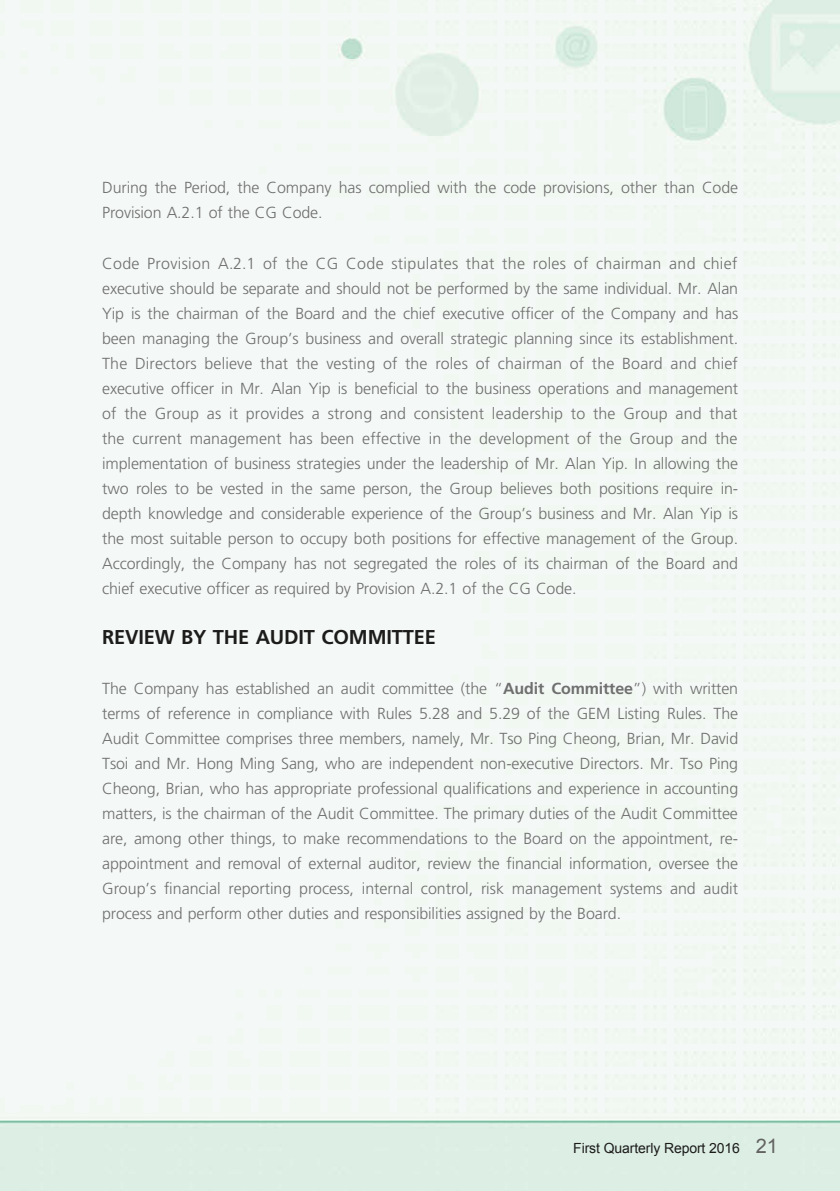
<style>
.page{position:relative;width:840px;height:1191px;background:#fff}
.page>*{position:absolute;margin:0;border:0;box-sizing:border-box;transform-origin:0 0}
.t1{font:700 20px "Frutiger LT Std";letter-spacing:-.01em;color:#1c1c1b}
.t2{font:300 16px/25px "Frutiger LT Std";letter-spacing:-.01em;color:#6f6f6f;text-align:justify}
.t3{font:14px "Arial";letter-spacing:-.01em;color:#1c1c1b}
.s1{font-weight:700}
.s2{font-size:20px;color:#636362}
</style>
<div class="page">
<p class="t2" style="left:102px;top:176px;width:637px">During the Period, the Company has complied with the code provisions, other than Code<br>Provision A.2.1 of the CG Code.</p>
<p class="t2" style="left:102px;top:251px;width:637px">Code Provision A.2.1 of the CG Code stipulates that the roles of chairman and chief executive should be separate and should not be performed by the same individual. Mr. Alan Yip is the chairman of the Board and the chief executive officer of the Company and has been managing the Group’s business and overall strategic planning since its establishment.<br>The Directors believe that the vesting of the roles of chairman of the Board and chief executive officer in Mr. Alan Yip is beneficial to the business operations and management of the Group as it provides a strong and consistent leadership to the Group and that the current management has been effective in the development of the Group and the implementation of business strategies under the leadership of Mr. Alan Yip. In allowing the two roles to be vested in the same person, the Group believes both positions require in&shy;depth knowledge and considerable experience of the Group’s business and Mr. Alan Yip is the most suitable person to occupy both positions for effective management of the Group.<br>Accordingly, the Company has not segregated the roles of its chairman of the Board and chief executive officer as required by Provision A.2.1 of the CG Code.</p>
<p class="t1" style="left:102px;top:625px;width:335px">REVIEW BY THE AUDIT COMMITTEE</p>
<p class="t2" style="left:102px;top:676px;width:637px">The Company has established an audit committee (the “<span class="s1">Audit Committee</span>”) with written terms of reference in compliance with Rules 5.28 and 5.29 of the GEM Listing Rules. The Audit Committee comprises three members, namely, Mr. Tso Ping Cheong, Brian, Mr. David Tsoi and Mr. Hong Ming Sang, who are independent non-executive Directors. Mr. Tso Ping Cheong, Brian, who has appropriate professional qualifications and experience in accounting matters, is the chairman of the Audit Committee. The primary duties of the Audit Committee are, among other things, to make recommendations to the Board on the appointment, re&shy;appointment and removal of external auditor, review the financial information, oversee the Group’s financial reporting process, internal control, risk management systems and audit process and perform other duties and responsibilities assigned by the Board.</p>
<p class="t3" style="left:573px;top:1138px;width:206px">First Quarterly Report 2016 <span class="s2">21</span></p>
</div>
